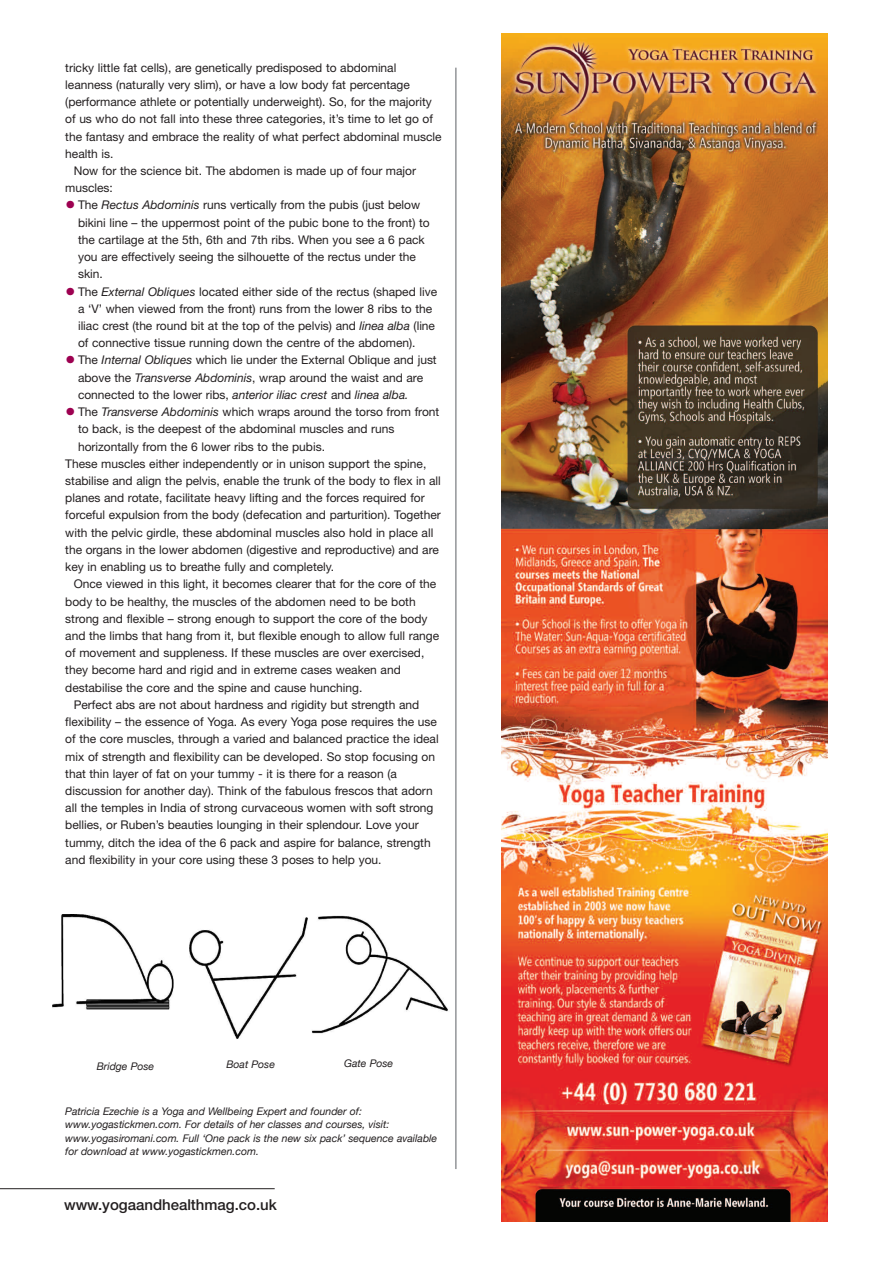
<style>
.page{position:relative;width:893px;height:1263px;background:#fff}
.page>*{position:absolute;margin:0;border:0;box-sizing:border-box;transform-origin:0 0}
.t1{font:500 15px "Helvetica Neue";color:#231f20}
.t2{font:12px/17.2px "Helvetica Neue";color:#231f20}
.t3{font:italic 10.5px/13.5px "Helvetica Neue";color:#231f20}
.s1{font-size:21px;color:#9d0151}
.s2{font-style:italic}
</style>
<div class="page">
<hr style="left:0;top:1188px;width:275px;height:1px;background:#231f20">
<img style="left:502px;top:33px;width:326px;height:1188px">
<hr style="left:455px;top:68px;width:2px;height:1101px;background:#939598">
<img style="left:52px;top:914px;width:122px;height:95px">
<img style="left:190px;top:918px;width:117px;height:121px">
<img style="left:312px;top:915px;width:136px;height:119px">
<p class="t2" style="left:65px;top:60px;width:333px">tricky little fat cells), are genetically predisposed to abdominal</p>
<p class="t2" style="left:65px;top:77px;width:346px">leanness (naturally very slim), or have a low body fat percentage</p>
<p class="t2" style="left:65px;top:94px;width:368px">(performance athlete or potentially underweight). So, for the majority</p>
<p class="t2" style="left:65px;top:112px;width:369px">of us who do not fall into these three categories, it’s time to let go of</p>
<p class="t2" style="left:65px;top:129px;width:378px">the fantasy and embrace the reality of what perfect abdominal muscle</p>
<p class="t2" style="left:65px;top:146px;width:50px">health is.</p>
<p class="t2" style="left:74px;top:163px;width:344px">Now for the science bit. The abdomen is made up of four major</p>
<p class="t2" style="left:65px;top:180px;width:49px">muscles:</p>
<p class="t2" style="left:78px;top:198px;width:353px;text-indent:-13px"><span class="s1">•</span> The <span class="s2">Rectus Abdominis</span> runs vertically from the pubis (just below bikini line – the uppermost point of the pubic bone to the front) to the cartilage at the 5th, 6th and 7th ribs. When you see a 6 pack you are effectively seeing the silhouette of the rectus under the skin.</p>
<p class="t2" style="left:78px;top:284px;width:361px;text-indent:-13px"><span class="s1">•</span> The <span class="s2">External Obliques</span> located either side of the rectus (shaped live a ‘V’ when viewed from the front) runs from the lower 8 ribs to the iliac crest (the round bit at the top of the pelvis) and <span class="s2">linea alba</span> (line of connective tissue running down the centre of the abdomen).</p>
<p class="t2" style="left:78px;top:353px;width:360px;text-indent:-13px"><span class="s1">•</span> The <span class="s2">Internal Obliques</span> which lie under the External Oblique and just above the <span class="s2">Transverse Abdominis</span>, wrap around the waist and are connected to the lower ribs, <span class="s2">anterior iliac crest</span> and <span class="s2">linea alba.</span></p>
<p class="t2" style="left:65px;top:404px;width:375px"><span class="s1">•</span> The <span class="s2">Transverse Abdominis</span> which wraps around the torso from front</p>
<p class="t2" style="left:78px;top:422px;width:318px">to back, is the deepest of the abdominal muscles and runs</p>
<p class="t2" style="left:78px;top:439px;width:248px">horizontally from the 6 lower ribs to the pubis.</p>
<p class="t2" style="left:65px;top:456px;width:363px">These muscles either independently or in unison support the spine,</p>
<p class="t2" style="left:65px;top:473px;width:377px">stabilise and align the pelvis, enable the trunk of the body to flex in all</p>
<p class="t2" style="left:65px;top:490px;width:361px">planes and rotate, facilitate heavy lifting and the forces required for</p>
<p class="t2" style="left:65px;top:508px;width:377px">forceful expulsion from the body (defecation and parturition). Together</p>
<p class="t2" style="left:65px;top:525px;width:370px">with the pelvic girdle, these abdominal muscles also hold in place all</p>
<p class="t2" style="left:65px;top:542px;width:375px">the organs in the lower abdomen (digestive and reproductive) and are</p>
<p class="t2" style="left:65px;top:559px;width:270px">key in enabling us to breathe fully and completely.</p>
<p class="t2" style="left:74px;top:576px;width:364px">Once viewed in this light, it becomes clearer that for the core of the</p>
<p class="t2" style="left:65px;top:594px;width:352px">body to be healthy, the muscles of the abdomen need to be both</p>
<p class="t2" style="left:65px;top:611px;width:364px">strong and flexible – strong enough to support the core of the body</p>
<p class="t2" style="left:65px;top:628px;width:375px">and the limbs that hang from it, but flexible enough to allow full range</p>
<p class="t2" style="left:65px;top:645px;width:361px">of movement and suppleness. If these muscles are over exercised,</p>
<p class="t2" style="left:65px;top:663px;width:337px">they become hard and rigid and in extreme cases weaken and</p>
<p class="t2" style="left:65px;top:680px;width:299px">destabilise the core and the spine and cause hunching.</p>
<p class="t2" style="left:74px;top:697px;width:347px">Perfect abs are not about hardness and rigidity but strength and</p>
<p class="t2" style="left:65px;top:714px;width:373px">flexibility – the essence of Yoga. As every Yoga pose requires the use</p>
<p class="t2" style="left:65px;top:731px;width:375px">of the core muscles, through a varied and balanced practice the ideal</p>
<p class="t2" style="left:65px;top:749px;width:371px">mix of strength and flexibility can be developed. So stop focusing on</p>
<p class="t2" style="left:65px;top:766px;width:333px">that thin layer of fat on your tummy - it is there for a reason (a</p>
<p class="t2" style="left:65px;top:783px;width:369px">discussion for another day). Think of the fabulous frescos that adorn</p>
<p class="t2" style="left:65px;top:800px;width:370px">all the temples in India of strong curvaceous women with soft strong</p>
<p class="t2" style="left:65px;top:818px;width:355px">bellies, or Ruben’s beauties lounging in their splendour. Love your</p>
<p class="t2" style="left:65px;top:835px;width:367px">tummy, ditch the idea of the 6 pack and aspire for balance, strength</p>
<p class="t2" style="left:65px;top:852px;width:318px">and flexibility in your core using these 3 poses to help you.</p>
<p class="t3" style="left:97px;top:1059px;width:59px">Bridge Pose</p>
<p class="t3" style="left:226px;top:1058px;width:50px">Boat Pose</p>
<p class="t3" style="left:344px;top:1056px;width:50px">Gate Pose</p>
<p class="t3" style="left:65px;top:1104px;width:373px">Patricia Ezechie is a Yoga and Wellbeing Expert and founder of: www.yogastickmen.com. For details of her classes and courses, visit: www.yogasiromani.com. Full ‘One pack is the new six pack’ sequence available for download at www.yogastickmen.com.</p>
<p class="t1" style="left:64px;top:1199px;width:214px">www.yogaandhealthmag.co.uk</p>
</div>
